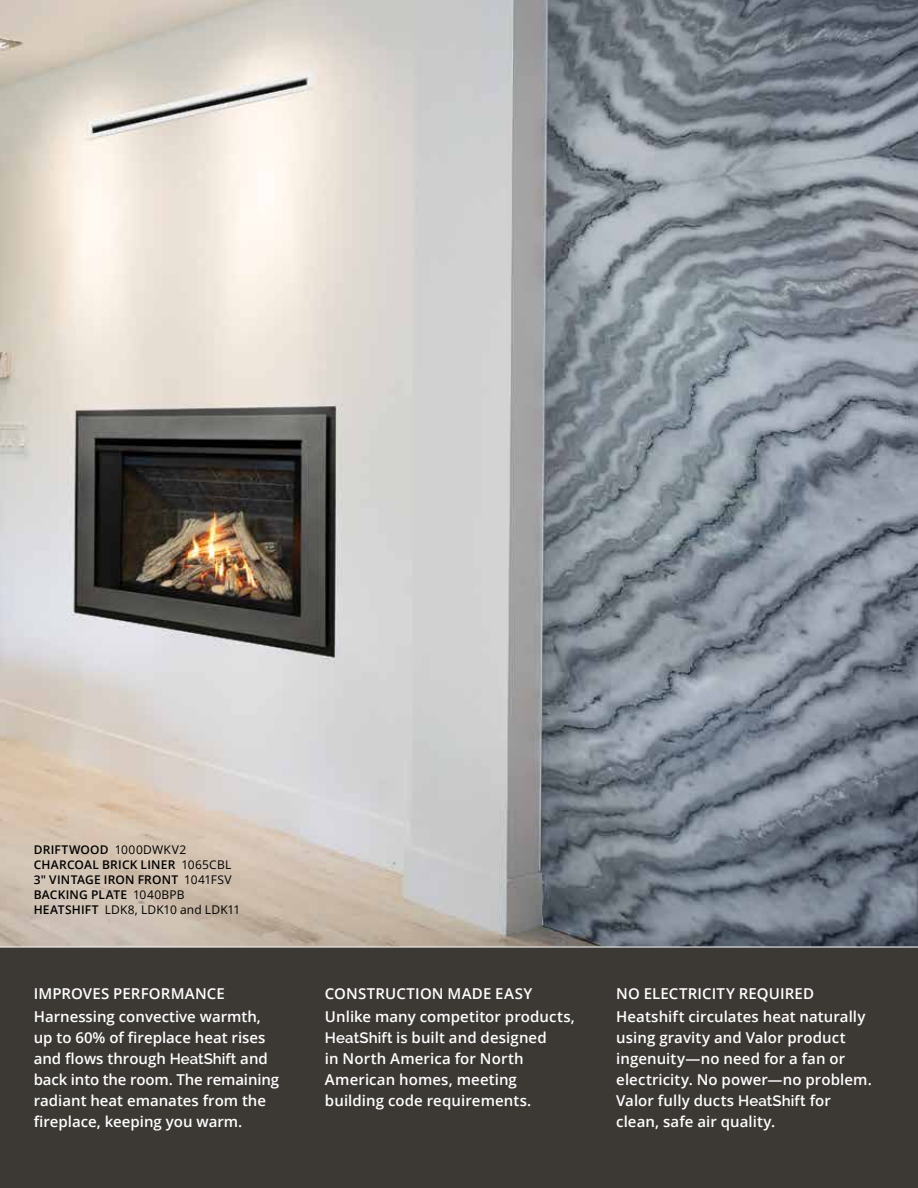
<style>
.page{position:relative;width:918px;height:1188px;background:#fff}
.page>*{position:absolute;margin:0;border:0;box-sizing:border-box;transform-origin:0 0}
.BODY_white{font:600 15px/21px "Open Sans";letter-spacing:.005em;color:#fff}
.SUBTITLE_WHITE{font:600 15px "Open Sans";letter-spacing:.01em;color:#fff}
.CAPTION_UC_black{font:600 12px/15px "Open Sans";letter-spacing:.015em;color:#000}
.CAPTION_UC_black-2{font:12px "Open Sans";letter-spacing:.015em;color:#000}
.s1{font-weight:400}
.s2{font-weight:600}
.s3{font-family:"Raleway"}
</style>
<div class="page">
<img style="left:0;top:0;width:918px;height:725px">
<svg style="left:0;top:725px;width:918px;height:463px;background:#6f6c6a"></svg>
<p class="CAPTION_UC_black" style="left:34px;top:842px;width:154px">DRIFTWOOD <span class="s1">1000DWKV2</span></p>
<p class="CAPTION_UC_black" style="left:34px;top:857px;width:200px">CHARCOAL BRICK LINER <span class="s1">1065CBL<br></span>3" VINTAGE IRON FRONT <span class="s1">1041FSV</span></p>
<p class="CAPTION_UC_black" style="left:34px;top:887px;width:152px">BACKING PLATE <span class="s1">1040BPB</span></p>
<p class="CAPTION_UC_black-2" style="left:34px;top:902px;width:208px"><span class="s2">HEATSHIFT</span> LDK8, LDK10 and LDK11</p>
<p class="SUBTITLE_WHITE" style="left:34px;top:983px;width:193px">IMPROVES PERFORMANCE</p>
<p class="BODY_white" style="left:34px;top:1006px;width:247px">Harnessing convective warmth, up to 60% of fireplace heat rises and flows through <span class="s3">HeatShift</span> and back into the room. The remaining radiant heat emanates from the fireplace, keeping you warm.</p>
<p class="SUBTITLE_WHITE" style="left:325px;top:983px;width:209px">CONSTRUCTION MADE EASY</p>
<p class="BODY_white" style="left:325px;top:1006px;width:252px">Unlike many competitor products,<br><span class="s3">HeatShift</span> is built and designed<br>in North America for North<br>American homes, meeting building code requirements.</p>
<p class="SUBTITLE_WHITE" style="left:616px;top:983px;width:199px">NO ELECTRICITY REQUIRED</p>
<p class="BODY_white" style="left:616px;top:1006px;width:257px">Heatshift circulates heat naturally using gravity and Valor product ingenuity—no need for a fan or electricity. No power—no problem.<br>Valor fully ducts <span class="s3">HeatShift</span> for clean, safe air quality.</p>
</div>
